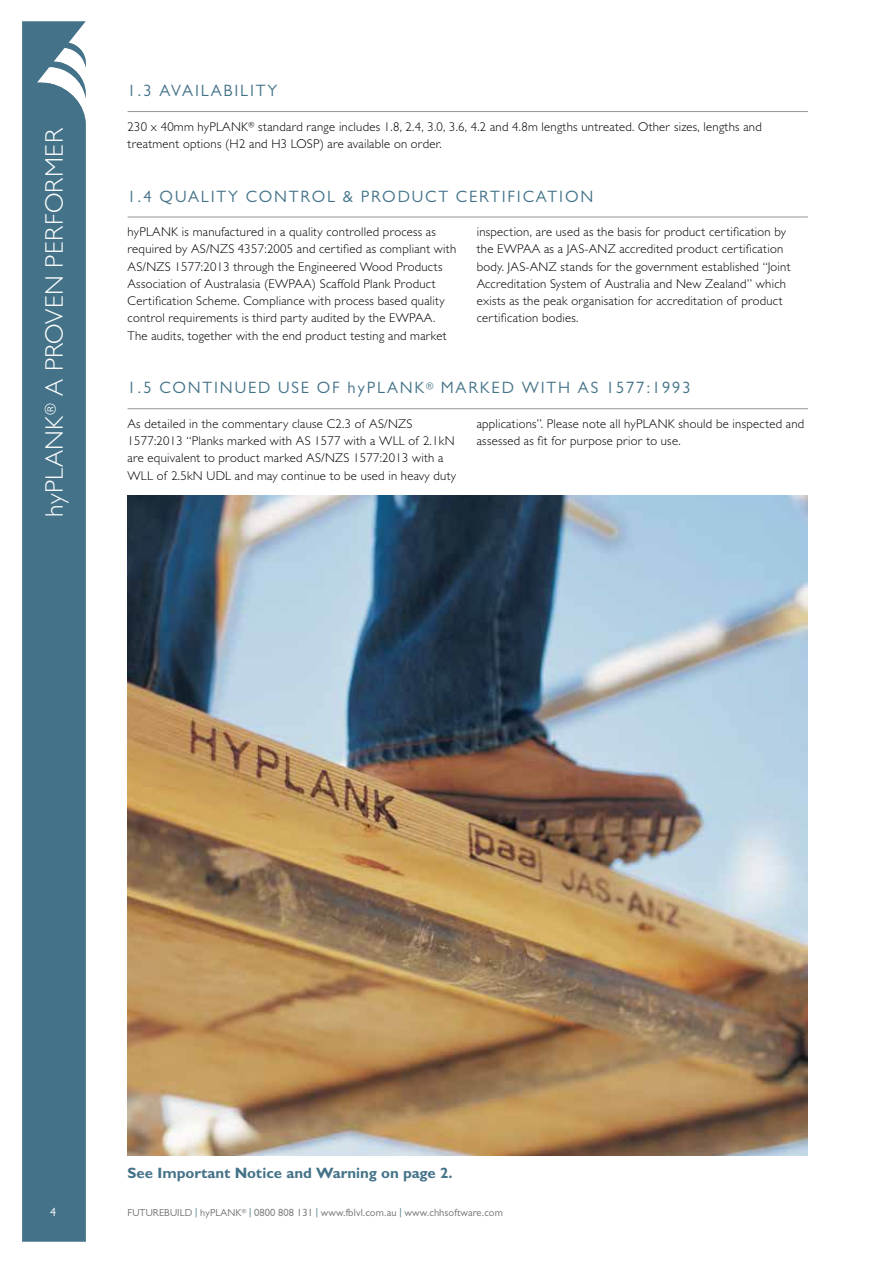
<style>
.page{position:relative;width:893px;height:1263px;background:#fff}
.page>*{position:absolute;margin:0;border:0;box-sizing:border-box;transform-origin:0 0}
.t1{font:300 25.5px "Gill Sans MT Pro";letter-spacing:.02em;color:#fff}
.t2{font:16.5px "Gill Sans MT Pro";letter-spacing:.11em;color:#447389}
.t3{font:700 15px "Gill Sans MT Pro";color:#447389}
.t4{font:300 12.75px/17.2px "Gill Sans MT Pro";letter-spacing:.02em;color:#000}
.t5{font:12px "Gill Sans MT Pro";color:#fff}
.t6{font:10.5px "Gill Sans MT Pro";letter-spacing:.01em;color:#6d6e71}
.s1{font-size:10.2px}
.s2{font-size:10.2px;color:#447389}
</style>
<div class="page">
<div style="left:22px;top:21px;width:64px;height:1221px;background:#447389"></div>
<svg style="left:38px;top:23px;width:48px;height:95px"></svg>
<img style="left:128px;top:495px;width:680px;height:661px">
<hr style="left:128px;top:111px;width:680px;height:1px;background:#939598">
<hr style="left:128px;top:217px;width:680px;height:1px;background:#939598">
<hr style="left:128px;top:408px;width:680px;height:1px;background:#939598">
<h1 class="t1" style="left:39px;top:517px;width:390px;rotate:-90deg">hyPLANK<sup>®</sup> A PROVEN PERFORMER</h1>
<p class="t2" style="left:128px;top:81px;width:151px">1.3 AVAILABILITY</p>
<p class="t4" style="left:128px;top:117px;width:636px">230 x 40mm hyPLANK<sup>®</sup> standard range includes 1.8, 2.4, 3.0, 3.6, 4.2 and 4.8m lengths untreated. Other sizes, lengths and treatment options (H2 and H3 LOSP) are available on order.</p>
<p class="t2" style="left:128px;top:186px;width:467px">1.4 QUALITY CONTROL &amp; PRODUCT CERTIFICATION</p>
<p class="t4" style="left:128px;top:223px;width:330px">hyPLANK is manufactured in a quality controlled process as required by AS/NZS 4357:2005 and certified as compliant with AS/NZS 1577:2013 through the Engineered Wood Products Association of Australasia (EWPAA) Scaffold Plank Product Certification Scheme. Compliance with process based quality control requirements is third party audited by the EWPAA.<br>The audits, together with the end product testing and market</p>
<p class="t4" style="left:477px;top:223px;width:315px">inspection, are used as the basis for product certification by the EWPAA as a JAS-ANZ accredited product certification body. JAS-ANZ stands for the government established “Joint Accreditation System of Australia and New Zealand” which exists as the peak organisation for accreditation of product certification bodies.</p>
<p class="t2" style="left:128px;top:378px;width:564px">1.5 CONTINUED USE OF hyPLANK<sup>®</sup> MARKED WITH AS 1577:1993</p>
<p class="t4" style="left:128px;top:415px;width:330px">As detailed in the commentary clause C2.3 of AS/NZS 1577:2013 “Planks marked with AS 1577 with a WLL of 2.1kN are equivalent to product marked AS/NZS 1577:2013 with a WLL of 2.5kN UDL and may continue to be used in heavy duty</p>
<p class="t4" style="left:477px;top:415px;width:329px">applications”. Please note all hyPLANK should be inspected and assessed as fit for purpose prior to use.</p>
<p class="t3" style="left:128px;top:1163px;width:327px">See Important Notice and Warning on page 2.</p>
<p class="t5" style="left:50px;top:1205px;width:7px">4</p>
<p class="t6" style="left:128px;top:1206px;width:377px"><span class="s1">FUTUREBUILD</span> <span class="s2">|</span> <span class="s1">hyPLANK</span><sup>®</sup> <span class="s2">|</span> 0800 808 131 <span class="s2">|</span> www.fblvl.com.au <span class="s2">|</span> www.chhsoftware.com</p>
</div>
